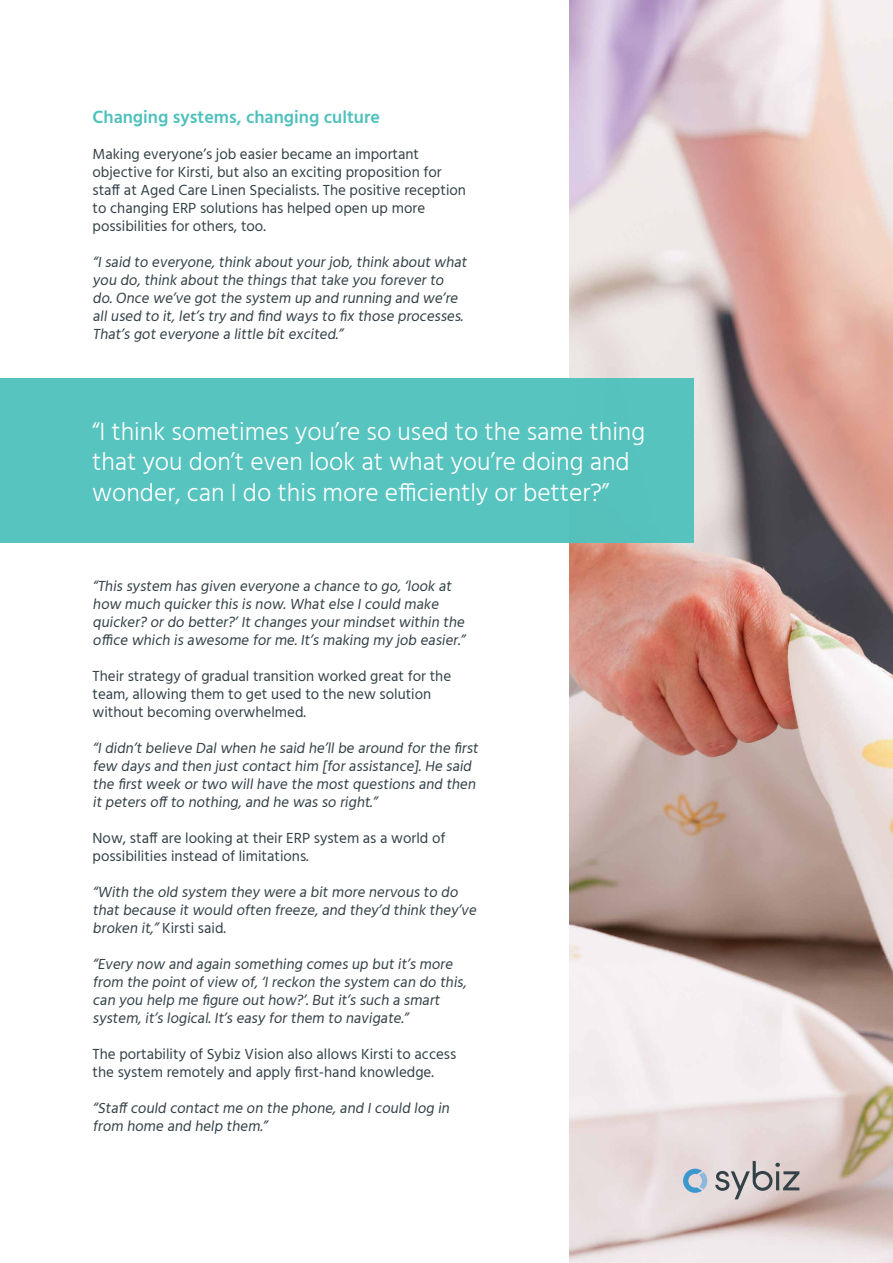
<style>
.page{position:relative;width:893px;height:1263px;background:#fff}
.page>*{position:absolute;margin:0;border:0;box-sizing:border-box;transform-origin:0 0}
.t1{font:300 25.5px/30.6px "Hind";color:#fff}
.t2{font:600 18px "Hind";color:#4ec1bd}
.t3{font:15px/18px "Hind";color:#344147}
</style>
<div class="page">
<img style="left:570px;top:0;width:323px;height:1263px">
<svg style="left:715px;top:1161px;width:84px;height:38px"></svg>
<svg style="left:683px;top:1169px;width:24px;height:24px"></svg>
<div style="left:0;top:378px;width:694px;height:164px;background:#57c4bf"></div>
<p class="t2" style="left:93px;top:106px;width:289px">Changing systems, changing culture</p>
<p class="t3" style="left:93px;top:146px;width:375px">Making everyone’s job easier became an important objective for Kirsti, but also an exciting proposition for staff at Aged Care Linen Specialists. The positive reception to changing ERP solutions has helped open up more possibilities for others, too.</p>
<p class="t3" style="left:93px;top:254px;width:379px">“Isaid to everyone,think aboutyourjob,think aboutwhat you do,think aboutthe things thattake you foreverto do.Once we’ve gotthe system up and running and we’re allused to it,let’s try and find ways to fix those processes.<br>That’s goteveryone a little bitexcited.”</p>
<h1 class="t1" style="left:92px;top:418px;width:555px">“I think sometimes you’re so used to the same thing that you don’t even look at what you’re doing and wonder, can I do this more efficiently or better?”</h1>
<p class="t3" style="left:93px;top:578px;width:377px">“This system has given everyone a chance to go,‘look at how much quickerthis is now.Whatelse Icould make quicker? ordo better?’Itchanges yourmindsetwithin the office which is awesome forme.It’s making my job easier.”</p>
<p class="t3" style="left:93px;top:668px;width:360px">Their strategy of gradual transition worked great for the team, allowing them to get used to the new solution without becoming overwhelmed.</p>
<p class="t3" style="left:93px;top:740px;width:390px">“Ididn’tbelieve Dalwhen he said he’llbe around forthe first few days and then justcontacthim [forassistance].He said the firstweek ortwo willhave the mostquestions and then itpeters off to nothing,and he was so right.”</p>
<p class="t3" style="left:93px;top:830px;width:354px">Now, staff are looking at their ERP system as a world of possibilities instead of limitations.</p>
<p class="t3" style="left:93px;top:884px;width:388px">“With the old system they were a bitmore nervous to do thatbecause itwould often freeze,and they’d think they’ve broken it,”Kirsti said.</p>
<p class="t3" style="left:93px;top:956px;width:378px">“Every now and again something comes up butit’s more from the pointofview of,‘Ireckon the system can do this, can you help me figure outhow?’. Butit’s such a smart system,it’s logical.It’s easy forthem to navigate.”</p>
<p class="t3" style="left:93px;top:1046px;width:365px">The portability of Sybiz Vision also allows Kirsti to access the system remotely and apply first-hand knowledge.</p>
<p class="t3" style="left:93px;top:1100px;width:361px">“Staff could contactme on the phone,and Icould log in from home and help them.”</p>
</div>
